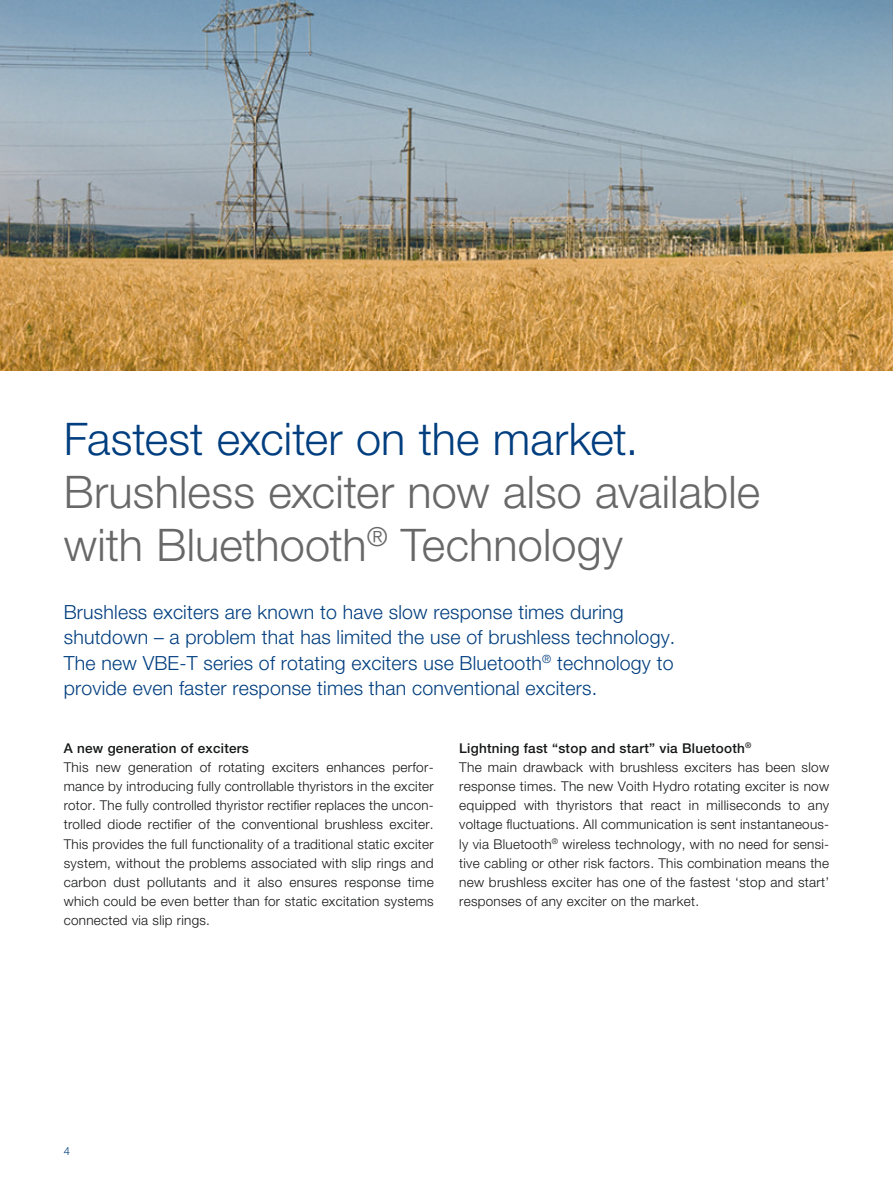
<style>
.page{position:relative;width:893px;height:1191px;background:#fff}
.page>*{position:absolute;margin:0;border:0;box-sizing:border-box;transform-origin:0 0}
.Context{font:300 45px/53.1px "Helvetica Neue LT Pro";letter-spacing:.005em;color:#686868}
.Headline_Voith_Blue{font:300 45px "Helvetica Neue LT Pro";color:#003e7f}
.Introtext_Voith_Blue{font:300 19.5px/25.5px "Helvetica Neue LT Pro";letter-spacing:.01em;color:#003e7f}
.Copytext{font:300 13.5px/19.2px "Helvetica Neue LT Pro";letter-spacing:.02em;color:#151616;text-align:justify}
.Copytext-2{font:500 13.5px "Helvetica Neue LT Pro";letter-spacing:.02em;color:#151616}
.t1{font:300 11.25px "Helvetica Neue LT Pro";color:#003e7f}
</style>
<div class="page">
<img style="left:0;top:0;width:893px;height:370px">
<p class="Headline_Voith_Blue" style="left:64px;top:411px;width:576px">Fastest exciter on the market.</p>
<p class="Context" style="left:64px;top:465px;width:698px">Brushless exciter now also available with Bluethooth<sup>®</sup> Technology</p>
<p class="Introtext_Voith_Blue" style="left:64px;top:599px;width:613px">Brushless exciters are known to have slow response times during shutdown – a problem that has limited the use of brushless technology.<br>The new VBE-T series of rotating exciters use Bluetooth<sup>®</sup> technology to provide even faster response times than conventional exciters.</p>
<p class="Copytext-2" style="left:64px;top:740px;width:187px">A new generation of exciters</p>
<p class="Copytext" style="left:64px;top:757px;width:371px">This new generation of rotating exciters enhances perfor&shy;mance by introducing fully controllable thyristors in the exciter rotor. The fully controlled thyristor rectifier replaces the uncon&shy;trolled diode rectifier of the conventional brushless exciter.<br>This provides the full functionality of a traditional static exciter system, without the problems associated with slip rings and carbon dust pollutants and it also ensures response time which could be even better than for static excitation systems connected via slip rings.</p>
<p class="Copytext-2" style="left:459px;top:740px;width:294px">Lightning fast “stop and start” via Bluetooth<sup>®</sup></p>
<p class="Copytext" style="left:459px;top:757px;width:371px">The main drawback with brushless exciters has been slow response times. The new Voith Hydro rotating exciter is now equipped with thyristors that react in milliseconds to any voltage fluctuations. All communication is sent instantaneous&shy;ly via Bluetooth<sup>®</sup> wireless technology, with no need for sensi&shy;tive cabling or other risk factors. This combination means the new brushless exciter has one of the fastest ‘stop and start’ responses of any exciter on the market.</p>
<p class="t1" style="left:64px;top:1144px;width:8px">4</p>
</div>
